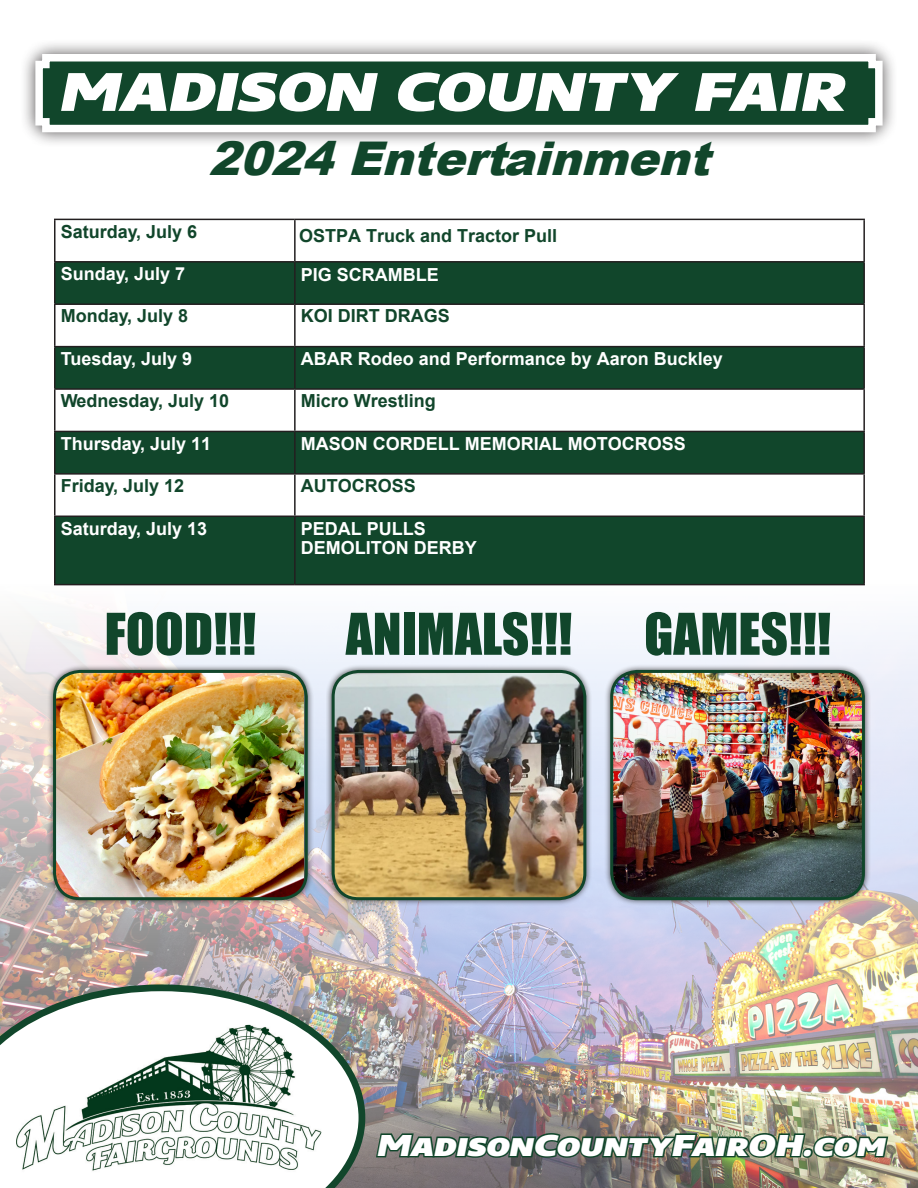
<style>
.page{position:relative;width:918px;height:1188px;background:#fff}
.page>*{position:absolute;margin:0;border:0;box-sizing:border-box;transform-origin:0 0}
.t1{font:italic 900 54px "Core Sans NSC93 Ex";color:#fff}
.t2{font:53.1px "Impact";color:#11462b}
.t3{font:italic 900 46.5px "Arial";color:#11462b}
.t4{font:italic 900 30px "Core Sans NSC93 Ex";color:#fff}
.t5{font:700 18px/19.5px "Arial";color:#fff}
.t6{font:700 18px "Arial";color:#11462b}
</style>
<div class="page">
<div style="left:20px;top:39px;width:878px;height:108px;background:#231f20;opacity:.75"></div>
<svg style="left:32px;top:50px;width:854px;height:86px"></svg>
<img style="left:0;top:585px;width:918px;height:603px">
<div style="left:47px;top:664px;width:267px;height:242px;background:#231f20;opacity:.75"></div>
<img style="left:55px;top:671px;width:249px;height:228px">
<div style="left:53px;top:670px;width:255px;height:230px;border:3px solid #11462b;border-radius:26px"></div>
<div style="left:326px;top:664px;width:266px;height:242px;background:#231f20;opacity:.75"></div>
<img style="left:333px;top:671px;width:252px;height:228px">
<div style="left:332px;top:670px;width:254px;height:230px;border:3px solid #11462b;border-radius:26px"></div>
<div style="left:604px;top:664px;width:267px;height:242px;background:#231f20;opacity:.75"></div>
<img style="left:612px;top:671px;width:251px;height:228px">
<div style="left:610px;top:670px;width:255px;height:230px;border:3px solid #11462b;border-radius:26px"></div>
<svg style="left:0;top:984px;width:365px;height:204px"></svg>
<img style="left:374px;top:1132px;width:516px;height:28px">
<svg style="left:56px;top:263px;width:807px;height:321px;fill:#11462b"></svg>
<hr style="left:54px;top:219px;width:241px;height:1px;background:#231f20">
<hr style="left:54px;top:220px;width:2px;height:41px;background:#231f20">
<hr style="left:295px;top:219px;width:570px;height:1px;background:#231f20">
<hr style="left:294px;top:220px;width:2px;height:41px;background:#231f20">
<hr style="left:863px;top:220px;width:2px;height:41px;background:#231f20">
<hr style="left:54px;top:261px;width:241px;height:2px;background:#231f20">
<hr style="left:54px;top:263px;width:2px;height:40px;background:#231f20">
<hr style="left:295px;top:261px;width:570px;height:2px;background:#231f20">
<hr style="left:294px;top:263px;width:2px;height:40px;background:#231f20">
<hr style="left:863px;top:263px;width:2px;height:40px;background:#231f20">
<hr style="left:54px;top:303px;width:241px;height:2px;background:#231f20">
<hr style="left:54px;top:305px;width:2px;height:41px;background:#231f20">
<hr style="left:295px;top:303px;width:570px;height:2px;background:#231f20">
<hr style="left:294px;top:305px;width:2px;height:41px;background:#231f20">
<hr style="left:863px;top:305px;width:2px;height:41px;background:#231f20">
<hr style="left:54px;top:346px;width:241px;height:1px;background:#231f20">
<hr style="left:54px;top:347px;width:2px;height:41px;background:#231f20">
<hr style="left:295px;top:346px;width:570px;height:1px;background:#231f20">
<hr style="left:294px;top:347px;width:2px;height:41px;background:#231f20">
<hr style="left:863px;top:347px;width:2px;height:41px;background:#231f20">
<hr style="left:54px;top:388px;width:241px;height:2px;background:#231f20">
<hr style="left:54px;top:390px;width:2px;height:41px;background:#231f20">
<hr style="left:295px;top:388px;width:570px;height:2px;background:#231f20">
<hr style="left:294px;top:390px;width:2px;height:41px;background:#231f20">
<hr style="left:863px;top:390px;width:2px;height:41px;background:#231f20">
<hr style="left:54px;top:431px;width:241px;height:1px;background:#231f20">
<hr style="left:54px;top:432px;width:2px;height:41px;background:#231f20">
<hr style="left:295px;top:431px;width:570px;height:1px;background:#231f20">
<hr style="left:294px;top:432px;width:2px;height:41px;background:#231f20">
<hr style="left:863px;top:432px;width:2px;height:41px;background:#231f20">
<hr style="left:54px;top:473px;width:241px;height:2px;background:#231f20">
<hr style="left:54px;top:475px;width:2px;height:41px;background:#231f20">
<hr style="left:295px;top:473px;width:570px;height:2px;background:#231f20">
<hr style="left:294px;top:475px;width:2px;height:41px;background:#231f20">
<hr style="left:863px;top:475px;width:2px;height:41px;background:#231f20">
<hr style="left:54px;top:516px;width:241px;height:1px;background:#231f20">
<hr style="left:54px;top:517px;width:2px;height:67px;background:#231f20">
<hr style="left:295px;top:516px;width:570px;height:1px;background:#231f20">
<hr style="left:294px;top:517px;width:2px;height:67px;background:#231f20">
<hr style="left:863px;top:517px;width:2px;height:67px;background:#231f20">
<hr style="left:54px;top:584px;width:241px;height:1px;background:#231f20">
<hr style="left:295px;top:584px;width:570px;height:1px;background:#231f20">
<p class="t1" style="left:61px;top:57px;width:788px">MADISON COUNTY FAIR</p>
<p class="t3" style="left:208px;top:125px;width:520px">2024Entertainment</p>
<p class="t6" style="left:61px;top:219px;width:138px">Saturday, July 6</p>
<p class="t6" style="left:299px;top:223px;width:260px">OSTPA Truck and Tractor Pull</p>
<p class="t5" style="left:61px;top:264px;width:126px">Sunday, July 7</p>
<p class="t5" style="left:301px;top:265px;width:140px">PIG SCRAMBLE</p>
<p class="t6" style="left:61px;top:303px;width:129px">Monday, July 8</p>
<p class="t6" style="left:301px;top:303px;width:151px">KOI DIRT DRAGS</p>
<p class="t5" style="left:61px;top:349px;width:133px">Tuesday, July 9</p>
<p class="t5" style="left:301px;top:349px;width:424px">ABAR Rodeo and Performance by Aaron Buckley</p>
<p class="t6" style="left:61px;top:388px;width:170px">Wednesday, July 10</p>
<p class="t6" style="left:301px;top:388px;width:137px">Micro Wrestling</p>
<p class="t5" style="left:61px;top:434px;width:152px">Thursday, July 11</p>
<p class="t5" style="left:301px;top:434px;width:387px">MASON CORDELL MEMORIAL MOTOCROSS</p>
<p class="t6" style="left:61px;top:473px;width:125px">Friday, July 12</p>
<p class="t6" style="left:301px;top:473px;width:117px">AUTOCROSS</p>
<p class="t5" style="left:61px;top:520px;width:148px">Saturday, July 13</p>
<p class="t5" style="left:301px;top:519px;width:178px">PEDAL PULLS<br>DEMOLITON DERBY</p>
<p class="t2" style="left:105px;top:593px;width:153px">FOOD!!!</p>
<p class="t2" style="left:346px;top:593px;width:228px">ANIMALS!!!</p>
<p class="t2" style="left:644px;top:593px;width:188px">GAMES!!!</p>
<p class="t4" style="left:377px;top:1126px;width:510px">MadisonCountyFairOH.com</p>
</div>
